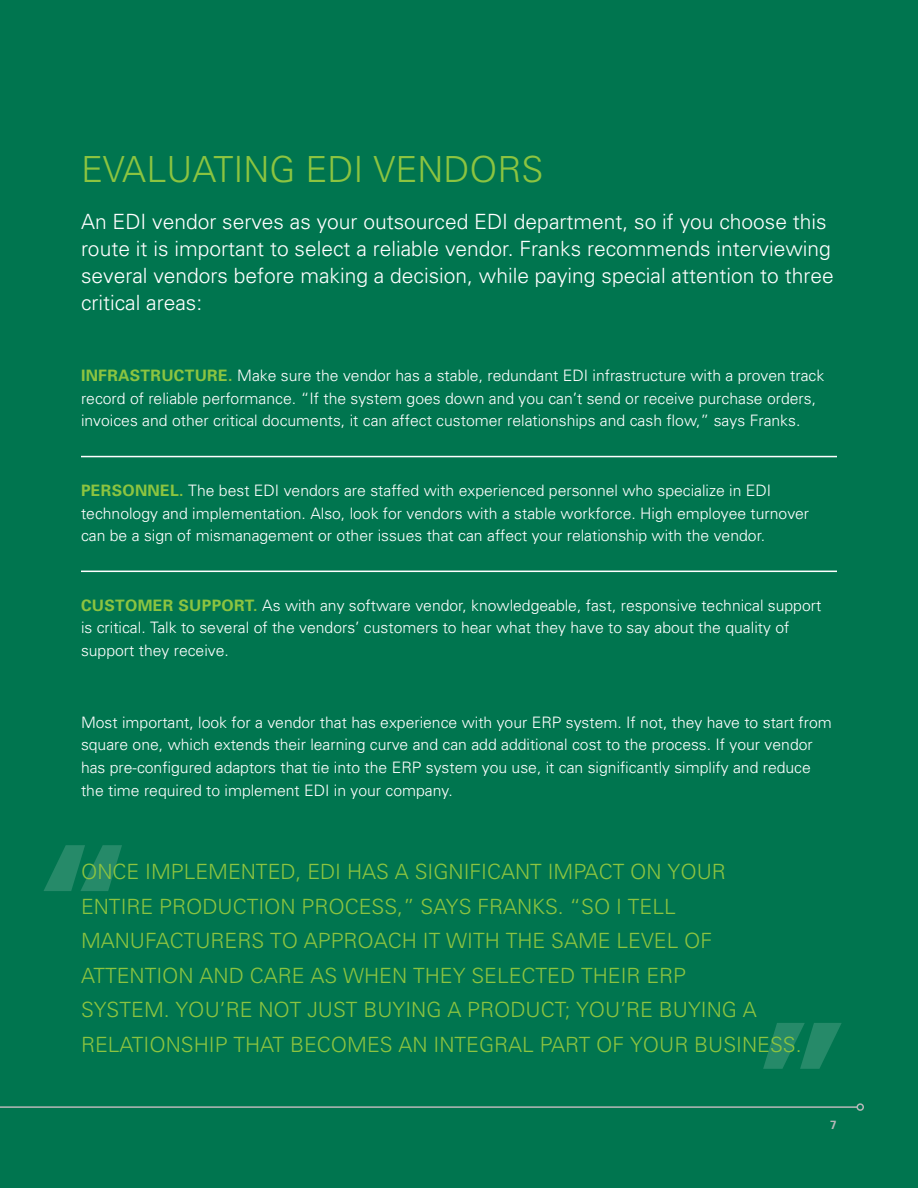
<style>
.page{position:relative;width:918px;height:1188px;background:#00754f}
.page>*{position:absolute;margin:0;border:0;box-sizing:border-box;transform-origin:0 0}
.t1{font:700 187.5px "Univers";color:#268a69}
.t2{font:300 36px "Univers";color:#8cc440}
.t3{font:300 21px/34.5px "Univers";color:#8cc440}
.t4{font:300 21px/27px "Univers";color:#fff}
.t5{font:300 15.75px/22.5px "Univers";color:#fff}
.t6{font:700 12px "Univers";color:#b7b8b9}
.s1{font-weight:700;color:#8cc440}
</style>
<div class="page">
<hr style="left:0;top:1106px;width:857px;height:2px;background:#b7b8b9">
<div style="left:856px;top:1103px;width:8px;height:8px;border:2px solid #b7b8b9;border-radius:50%"></div>
<hr style="left:81px;top:456px;width:756px;height:1px;background:#fff">
<hr style="left:81px;top:571px;width:756px;height:1px;background:#fff">
<h2 class="t2" style="left:81px;top:147px;width:464px">EVALUATING EDI VENDORS</h2>
<p class="t4" style="left:81px;top:208px;width:754px">An EDI vendor serves as your outsourced EDI department, so if you choose this route it is important to select a reliable vendor. Franks recommends interviewing several vendors before making a decision, while paying special attention to three critical areas:</p>
<p class="t5" style="left:81px;top:364px;width:745px"><span class="s1">INFRASTRUCTURE.</span> Make sure the vendor has a stable, redundant EDI infrastructure with a proven track record of reliable performance. “If the system goes down and you can’t send or receive purchase orders, invoices and other critical documents, it can affect customer relationships and cash flow,” says Franks.</p>
<p class="t5" style="left:81px;top:479px;width:730px"><span class="s1">PERSONNEL.</span> The best EDI vendors are staffed with experienced personnel who specialize in EDI technology and implementation. Also, look for vendors with a stable workforce. High employee turnover can be a sign of mismanagement or other issues that can affect your relationship with the vendor.</p>
<p class="t5" style="left:81px;top:594px;width:742px"><span class="s1">CUSTOMER SUPPORT.</span> As with any software vendor, knowledgeable, fast, responsive technical support is critical. Talk to several of the vendors’ customers to hear what they have to say about the quality of support they receive.</p>
<p class="t5" style="left:81px;top:711px;width:752px">Most important, look for a vendor that has experience with your ERP system. If not, they have to start from square one, which extends their learning curve and can add additional cost to the process. If your vendor has pre-configured adaptors that tie into the ERP system you use, it can significantly simplify and reduce the time required to implement EDI in your company.</p>
<h1 class="t1" style="left:32px;top:801px;width:106px">“</h1>
<p class="t3" style="left:81px;top:854px;width:722px">ONCE IMPLEMENTED, EDI HAS A SIGNIFICANT IMPACT ON YOUR ENTIRE PRODUCTION PROCESS,” SAYS FRANKS. “SO I TELL MANUFACTURERS TO APPROACH IT WITH THE SAME LEVEL OF ATTENTION AND CARE AS WHEN THEY SELECTED THEIR ERP<br>SYSTEM. YOU’RE NOT JUST BUYING A PRODUCT; YOU’RE BUYING A RELATIONSHIP THAT BECOMES AN INTEGRAL PART OF YOUR BUSINESS.</p>
<h1 class="t1" style="left:749px;top:979px;width:106px">”</h1>
<p class="t6" style="left:830px;top:1117px;width:8px">7</p>
</div>
